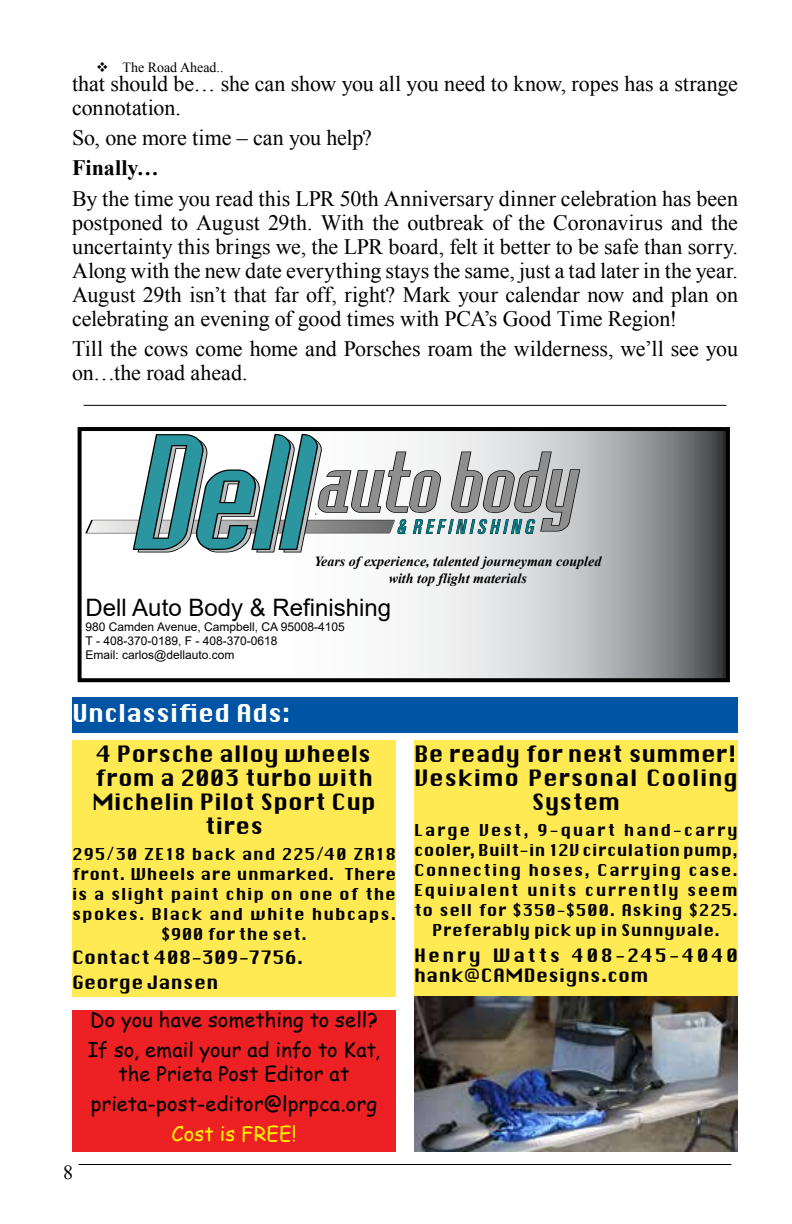
<style>
.page{position:relative;width:792px;height:1224px;background:#fff}
.page>*{position:absolute;margin:0;border:0;box-sizing:border-box;transform-origin:0 0}
.t1{font:24px "Arial";color:#000}
.t2{font:24px "Krungthep";color:#fff}
.t3{font:22px/24px "Times New Roman";letter-spacing:-.005em;color:#000}
.t4{font:22px/24px "Krungthep";letter-spacing:.01em;color:#000;text-align:center}
.t5{font:700 22px "Times New Roman";letter-spacing:.005em;color:#000}
.t6{font:20px/30.2px "Comic Sans MS";letter-spacing:.01em;color:#000}
.t7{font:20px "Comic Sans MS";letter-spacing:.01em;color:#fff200}
.t8{font:20px "Times New Roman";color:#000}
.t9{font:18px/20px "Krungthep";letter-spacing:.095em;color:#000}
.t10{font:18px/24.2px "Krungthep";letter-spacing:.02em;color:#000}
.t11{font:16px/20px "Krungthep";letter-spacing:.065em;color:#000;text-align:center}
.t12{font:16px/20px "Krungthep";letter-spacing:.045em;color:#000;text-align:center}
.t13{font:italic 700 14px/16.8px "Times New Roman";color:#000;text-align:center}
.t14{font:14px "Times New Roman";color:#000}
.t15{font:12px/14.4px "Arial";color:#000}
</style>
<div class="page">
<hr style="left:79px;top:1164px;width:652px;height:1px;background:#000">
<hr style="left:84px;top:405px;width:642px;height:1px;background:#000">
<svg style="left:137px;top:432px;width:588px;height:245px"></svg>
<div style="left:78px;top:427px;width:652px;height:255px;border:4px solid #000"></div>
<svg style="left:85px;top:433px;width:495px;height:119px"></svg>
<div style="left:72px;top:740px;width:324px;height:257px;background:#ffea53"></div>
<div style="left:414px;top:740px;width:324px;height:257px;background:#ffea53"></div>
<img style="left:414px;top:997px;width:324px;height:155px">
<div style="left:72px;top:1011px;width:324px;height:141px;background:#ed2124"></div>
<div style="left:72px;top:697px;width:666px;height:36px;background:#0054a6"></div>
<p class="t14" style="left:96px;top:58px;width:129px">❖ The Road Ahead..</p>
<p class="t3" style="left:72px;top:72px;width:668px">that should be… she can show you all you need to know, ropes has a strange connotation.</p>
<p class="t3" style="left:72px;top:126px;width:301px">So, one more time – can you help?</p>
<p class="t5" style="left:72px;top:153px;width:88px">Finally…</p>
<p class="t3" style="left:72px;top:186px;width:668px;text-align:justify">By the time you read this LPR 50th Anniversary dinner celebration has been postponed to August 29th. With the outbreak of the Coronavirus and the uncertainty this brings we, the LPR board, felt it better to be safe than sorry.<br>Along with the new date everything stays the same, just a tad later in the year.<br>August 29th isn’t that far off, right? Mark your calendar now and plan on celebrating an evening of good times with PCA’s Good Time Region!</p>
<p class="t3" style="left:72px;top:336px;width:668px">Till the cows come home and Porsches roam the wilderness, we’ll see you on…the road ahead.</p>
<p class="t13" style="left:314px;top:553px;width:289px">Years of experience, talented journeyman coupled with top flight materials</p>
<p class="t1" style="left:86px;top:591px;width:307px">Dell Auto Body &amp; Refinishing</p>
<p class="t15" style="left:86px;top:619px;width:261px">980 Camden Avenue, Campbell, CA 95008-4105<br>T - 408-370-0189, F - 408-370-0618<br>Email: carlos@dellauto.com</p>
<p class="t2" style="left:72px;top:699px;width:220px">Unclassified Ads:</p>
<p class="t4" style="left:92px;top:743px;width:285px">4 Porsche alloy wheels from a 2003 turbo with<br>Michelin Pilot Sport Cup tires</p>
<p class="t12" style="left:72px;top:845px;width:326px">295/30 ZE18 back and 225/40 ZR18 front. Wheels are unmarked. There is a slight paint chip on one of the spokes. Black and white hubcaps. $900 for the set.</p>
<p class="t10" style="left:72px;top:946px;width:233px">Contact 408-309-7756.<br>George Jansen</p>
<p class="t8" style="left:63px;top:1159px;width:11px">8</p>
<p class="t6" style="left:88px;top:1004px;width:294px">Do you have something to sell?<br>If so, email your ad info to Kat,</p>
<p class="t6" style="left:91px;top:1058px;width:288px;text-align:center">the Prieta Post Editor at prieta-post-editor@lprpca.org</p>
<p class="t7" style="left:171px;top:1119px;width:127px">Cost is FREE!</p>
<p class="t4" style="left:414px;top:743px;width:325px">Be ready for next summer!<br>Veskimo Personal Cooling<br>System</p>
<p class="t11" style="left:414px;top:821px;width:326px">Large Vest, 9-quart hand-carry cooler, Built-in 12V circulation pump, Connecting hoses, Carrying case.<br>Equivalent units currently seem to sell for $350-$500. Asking $225.<br>Preferably pick up in Sunnyvale.</p>
<p class="t9" style="left:414px;top:946px;width:326px">Henry Watts 408-245-4040 hank@CAMDesigns.com</p>
</div>
